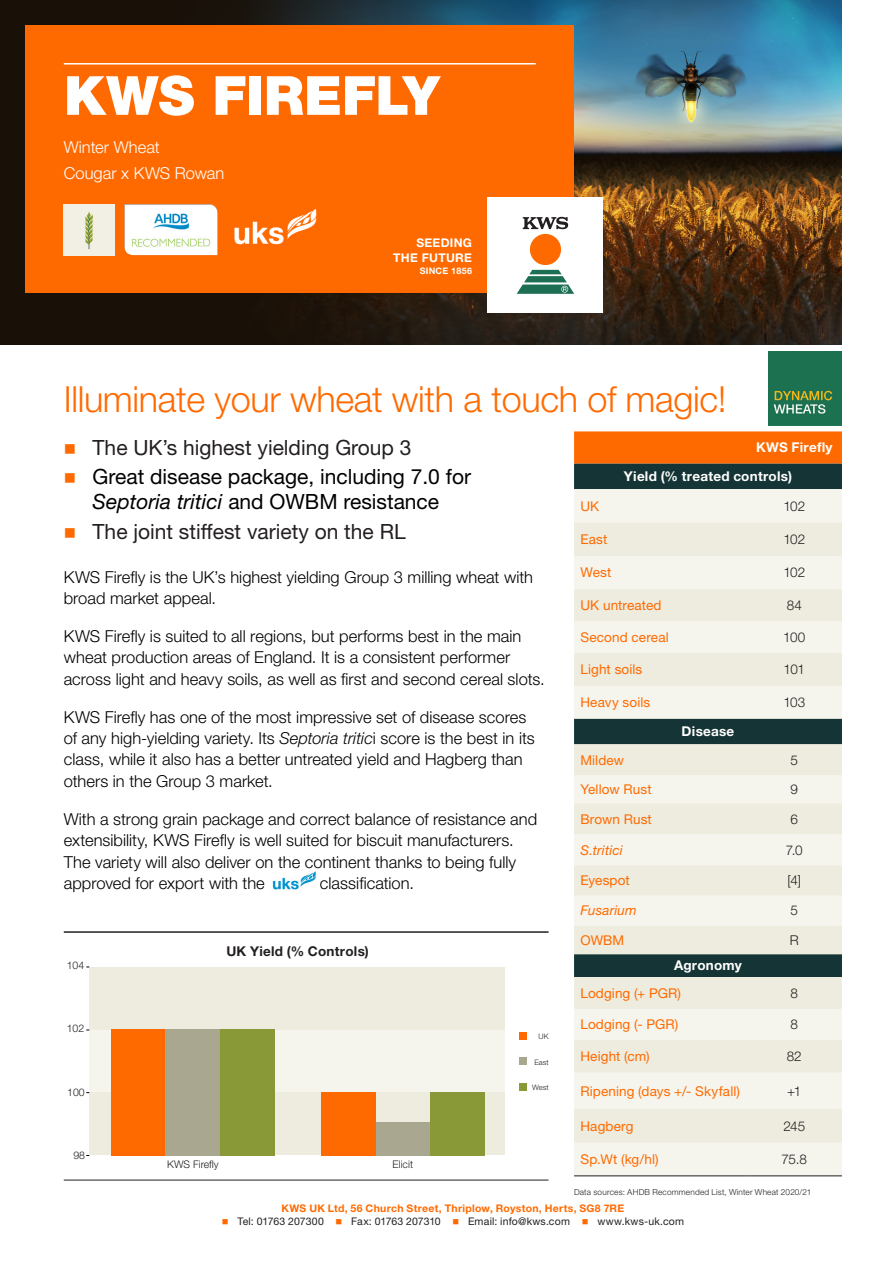
<style>
.page{position:relative;width:893px;height:1263px;background:#fff}
.page>*{position:absolute;margin:0;border:0;box-sizing:border-box;transform-origin:0 0}
.t1{font:900 54px "Helvetica Neue LT Std";letter-spacing:-.005em;color:#fff}
.t2{font:300 36px "Helvetica Neue LT Std";letter-spacing:-.01em;color:#ff6a00}
.t3{font:21px/25.2px "Helvetica Neue LT Std";color:#000;text-align:center}
.t4{font:21px "Helvetica Neue LT Std";color:#231f20}
.t5{font:300 16.5px/21.3px "Helvetica Neue LT Std";color:#000}
.t6{font:300 16.5px/25.5px "Helvetica Neue LT Std";letter-spacing:.005em;color:#fff}
.t7{font:13.5px "Helvetica Neue LT Std";letter-spacing:.01em;color:#ff6a00}
.t8{font:700 13.5px/28.8px "Helvetica Neue LT Std";letter-spacing:.02em;color:#fff}
.t9{font:300 13.5px "Helvetica Neue LT Std";letter-spacing:-.025em;color:#231f20}
.t10{font:700 13.5px "Helvetica Neue LT Std";letter-spacing:.02em;color:#231f20}
.t11{font:italic 13.5px "Helvetica Neue LT Std";letter-spacing:.01em;color:#ff6a00}
.t12{font:700 12px/15px "Helvetica Neue LT Std";letter-spacing:.025em;color:#fff;text-align:right}
.t13{font:10.5px "Helvetica Neue LT Std";letter-spacing:.015em;color:#231f20}
.t14{font:700 10.5px "Helvetica Neue LT Std";letter-spacing:.025em;color:#ff6a00}
.t15{font:300 10.5px "Helvetica Neue LT Std";color:#231f20}
.t16{font:700 9px "Helvetica Neue LT Std";letter-spacing:.025em;color:#fff}
.t17{font:300 8.25px "Helvetica Neue LT Std";letter-spacing:.025em;color:#231f20}
.t18{font:300 7.5px "Helvetica Neue LT Std";color:#231f20}
.s1{color:#ff6a00}
.s2{font-style:italic}
</style>
<div class="page">
<img style="left:536px;top:0;width:306px;height:344px">
<svg style="left:0;top:0;width:536px;height:344px;background:#201a13"></svg>
<div style="left:26px;top:26px;width:548px;height:267px;background:#ff6a00"></div>
<hr style="left:64px;top:63px;width:472px;height:2px;background:#fff">
<div style="left:574px;top:431px;width:268px;height:33px;background:#ff6a00"></div>
<div style="left:574px;top:464px;width:268px;height:25px;background:#153435"></div>
<div style="left:574px;top:489px;width:268px;height:686px;background:#f5f5ee"></div>
<svg style="left:574px;top:522px;width:268px;height:621px;background:#dfe1d8"></svg>
<hr style="left:574px;top:1175px;width:173px;height:1px;background:#231f20">
<hr style="left:747px;top:1175px;width:95px;height:1px;background:#231f20">
<hr style="left:64px;top:1180px;width:485px;height:1px;background:#231f20">
<hr style="left:64px;top:931px;width:485px;height:2px;background:#231f20">
<div style="left:89px;top:1029px;width:415px;height:63px;background:#f5f5ee"></div>
<div style="left:89px;top:967px;width:415px;height:63px;background:#edecdf"></div>
<div style="left:89px;top:1092px;width:415px;height:63px;background:#edecdf"></div>
<div style="left:112px;top:1029px;width:54px;height:127px;background:#ff6a00"></div>
<div style="left:166px;top:1029px;width:54px;height:127px;background:#a9a790"></div>
<div style="left:376px;top:1123px;width:54px;height:33px;background:#a9a790"></div>
<div style="left:220px;top:1029px;width:54px;height:127px;background:#8a9937"></div>
<div style="left:430px;top:1093px;width:55px;height:63px;background:#8a9937"></div>
<div style="left:322px;top:1093px;width:54px;height:63px;background:#ff6a00"></div>
<div style="left:519px;top:1032px;width:8px;height:8px;background:#ff6a00"></div>
<div style="left:519px;top:1057px;width:8px;height:8px;background:#a9a790"></div>
<div style="left:519px;top:1083px;width:8px;height:7px;background:#8a9937"></div>
<img style="left:124px;top:204px;width:94px;height:51px">
<img style="left:234px;top:208px;width:83px;height:37px">
<img style="left:768px;top:352px;width:74px;height:73px">
<img style="left:272px;top:871px;width:44px;height:19px">
<img style="left:64px;top:204px;width:51px;height:51px">
<div style="left:488px;top:198px;width:115px;height:115px;background:#fff"></div>
<svg style="left:517px;top:270px;width:57px;height:24px"></svg>
<div style="left:530px;top:234px;width:31px;height:31px;background:#ff6a00;border-radius:50%"></div>
<svg style="left:523px;top:217px;width:45px;height:12px"></svg>
<h1 class="t1" style="left:64px;top:63px;width:377px">KWS FIREFLY</h1>
<p class="t6" style="left:64px;top:134px;width:162px">Winter Wheat<br>Cougar x KWS Rowan</p>
<p class="t12" style="left:393px;top:235px;width:80px">SEEDING<br>THE FUTURE</p>
<p class="t16" style="left:420px;top:265px;width:54px">SINCE 1856</p>
<h2 class="t2" style="left:64px;top:378px;width:664px">Illuminate your wheat with a touch of magic!</h2>
<p class="t4" style="left:64px;top:435px;width:349px"><span class="s1">■</span> The UK’s highest yielding Group 3</p>
<p class="t3" style="left:64px;top:464px;width:409px"><span class="s1">■</span> Great disease package, including 7.0 for<br><span class="s2">Septoria tritici</span> and OWBM resistance</p>
<p class="t4" style="left:64px;top:519px;width:343px"><span class="s1">■</span> The joint stiffest variety on the RL</p>
<p class="t5" style="left:64px;top:566px;width:471px">KWS Firefly is the UK’s highest yielding Group 3 milling wheat with broad market appeal.</p>
<p class="t5" style="left:64px;top:625px;width:482px">KWS Firefly is suited to all regions, but performs best in the main wheat production areas of England. It is a consistent performer across light and heavy soils, as well as first and second cereal slots.</p>
<p class="t5" style="left:64px;top:706px;width:473px">KWS Firefly has one of the most impressive set of disease scores of any high-yielding variety. Its <span class="s2">Septoria tritic</span>i score is the best in its class, while it also has a better untreated yield and Hagberg than others in the Group 3 market.</p>
<p class="t5" style="left:64px;top:808px;width:475px">With a strong grain package and correct balance of resistance and extensibility, KWS Firefly is well suited for biscuit manufacturers.<br>The variety will also deliver on the continent thanks to being fully approved for export with the</p>
<p class="t5" style="left:320px;top:872px;width:96px">classification.</p>
<p class="t15" style="left:67px;top:959px;width:19px">104</p>
<p class="t15" style="left:67px;top:1022px;width:19px">102</p>
<p class="t15" style="left:67px;top:1086px;width:19px">100</p>
<p class="t15" style="left:73px;top:1149px;width:13px">98</p>
<p class="t10" style="left:226px;top:942px;width:144px">UK Yield (% Controls)</p>
<p class="t15" style="left:167px;top:1158px;width:53px">KWS Firefly</p>
<p class="t15" style="left:392px;top:1158px;width:22px">Elicit</p>
<p class="t18" style="left:539px;top:1032px;width:11px">UK</p>
<p class="t18" style="left:534px;top:1057px;width:16px">East</p>
<p class="t18" style="left:532px;top:1082px;width:18px">West</p>
<p class="t8" style="left:624px;top:433px;width:210px;text-indent:132px">KWS Firefly<br>Yield (% treated controls)</p>
<p class="t7" style="left:580px;top:498px;width:20px">UK</p>
<p class="t9" style="left:783px;top:498px;width:23px">102</p>
<p class="t7" style="left:580px;top:531px;width:28px">East</p>
<p class="t9" style="left:783px;top:531px;width:23px">102</p>
<p class="t7" style="left:580px;top:565px;width:32px">West</p>
<p class="t9" style="left:783px;top:564px;width:23px">102</p>
<p class="t7" style="left:580px;top:597px;width:83px">UK untreated</p>
<p class="t9" style="left:787px;top:597px;width:17px">84</p>
<p class="t7" style="left:580px;top:629px;width:90px">Second cereal</p>
<p class="t9" style="left:783px;top:629px;width:24px">100</p>
<p class="t7" style="left:580px;top:661px;width:63px">Light soils</p>
<p class="t9" style="left:784px;top:661px;width:23px">101</p>
<p class="t7" style="left:580px;top:694px;width:71px">Heavy soils</p>
<p class="t9" style="left:783px;top:694px;width:23px">103</p>
<p class="t8" style="left:682px;top:717px;width:54px">Disease</p>
<p class="t7" style="left:580px;top:752px;width:45px">Mildew</p>
<p class="t9" style="left:791px;top:752px;width:9px">5</p>
<p class="t7" style="left:580px;top:781px;width:73px">Yellow Rust</p>
<p class="t9" style="left:791px;top:781px;width:9px">9</p>
<p class="t7" style="left:580px;top:811px;width:73px">Brown Rust</p>
<p class="t9" style="left:791px;top:810px;width:9px">6</p>
<p class="t11" style="left:580px;top:842px;width:44px">S.tritici</p>
<p class="t9" style="left:786px;top:841px;width:18px">7.0</p>
<p class="t7" style="left:580px;top:872px;width:51px">Eyespot</p>
<p class="t9" style="left:788px;top:872px;width:15px">[4]</p>
<p class="t11" style="left:580px;top:902px;width:58px">Fusarium</p>
<p class="t9" style="left:791px;top:902px;width:9px">5</p>
<p class="t7" style="left:580px;top:932px;width:45px">OWBM</p>
<p class="t9" style="left:790px;top:932px;width:11px">R</p>
<p class="t8" style="left:674px;top:951px;width:69px">Agronomy</p>
<p class="t7" style="left:580px;top:985px;width:102px">Lodging (+ PGR)</p>
<p class="t9" style="left:791px;top:985px;width:9px">8</p>
<p class="t7" style="left:580px;top:1016px;width:100px">Lodging (- PGR)</p>
<p class="t9" style="left:791px;top:1016px;width:9px">8</p>
<p class="t7" style="left:580px;top:1048px;width:71px">Height (cm)</p>
<p class="t9" style="left:787px;top:1048px;width:16px">82</p>
<p class="t7" style="left:580px;top:1083px;width:161px">Ripening (days +/- Skyfall)</p>
<p class="t9" style="left:787px;top:1082px;width:16px">+1</p>
<p class="t7" style="left:580px;top:1118px;width:55px">Hagberg</p>
<p class="t9" style="left:783px;top:1117px;width:23px">245</p>
<p class="t7" style="left:580px;top:1151px;width:80px">Sp.Wt (kg/hl)</p>
<p class="t9" style="left:781px;top:1151px;width:27px">75.8</p>
<p class="t17" style="left:574px;top:1186px;width:239px">Data sources: AHDB Recommended List, Winter Wheat 2020/21</p>
<p class="t14" style="left:281px;top:1202px;width:344px">KWS UK Ltd, 56 Church Street, Thriplow, Royston, Herts, SG8 7RE</p>
<p class="t13" style="left:222px;top:1215px;width:464px"><span class="s1">■</span> Tel: 01763 207300 <span class="s1">■</span> Fax: 01763 207310 <span class="s1">■</span> Email: info@kws.com <span class="s1">■</span> www.kws-uk.com</p>
</div>
